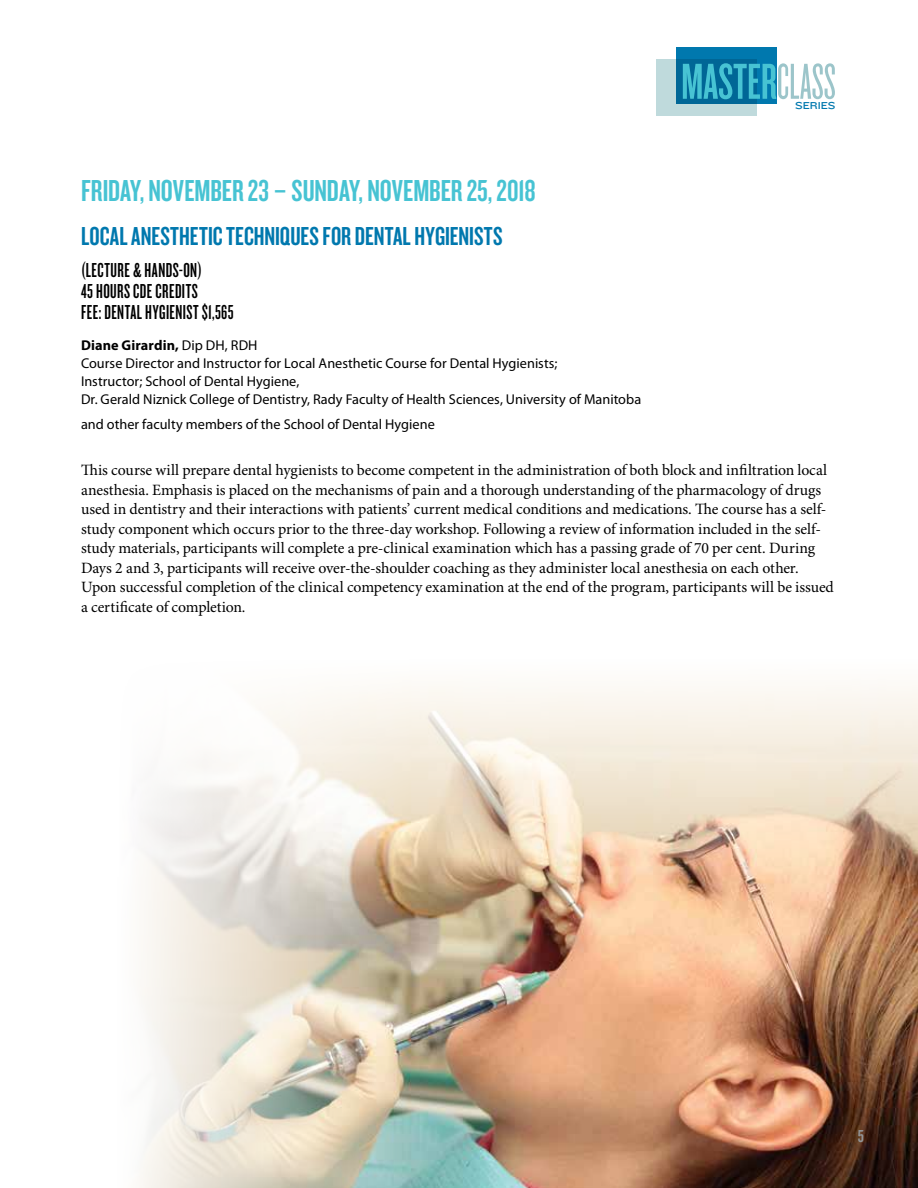
<style>
.page{position:relative;width:918px;height:1188px;background:#fff}
.page>*{position:absolute;margin:0;border:0;box-sizing:border-box;transform-origin:0 0}
.t1{font:52.5px "Knockout HTF47 Bantamweight";color:#47c3d3}
.t2{font:31.5px "Knockout HTF48 Featherweight";color:#47c3d3}
.t3{font:27px "Knockout HTF48 Featherweight";color:#0078ae}
.t4{font:21px/21px "Knockout HTF47 Bantamweight";letter-spacing:.02em;color:#000}
.t5{font:18px "Knockout HTF48 Featherweight";color:#939598}
.t6{font:15.75px/19.5px "Minion Pro";letter-spacing:-.005em;color:#000}
.t7{font:14.25px/18px "Myriad Pro";letter-spacing:.005em;color:#000}
.t8{font:10.5px "Knockout HTF33 Junior Heviwt";color:#0078ae}
.s1{font-family:"Knockout HTF26 Junior Flyweight";color:#9cc5ca}
.s2{font-weight:700}
</style>
<div class="page">
<img style="left:140px;top:686px;width:778px;height:502px">
<div style="left:676px;top:48px;width:100px;height:56px;background:#0078ae"></div>
<svg style="left:656px;top:59px;width:101px;height:57px;background:#4690af"></svg>
<h1 class="t1" style="left:681px;top:55px;width:156px">MASTER<span class="s1">CLASS</span></h1>
<p class="t8" style="left:795px;top:100px;width:42px">SERIES</p>
<h2 class="t2" style="left:81px;top:174px;width:456px">FRIDAY, NOVEMBER 23 – SUNDAY, NOVEMBER 25, 2018</h2>
<h3 class="t3" style="left:81px;top:222px;width:423px">LOCAL ANESTHETIC TECHNIQUES FOR DENTAL HYGIENISTS</h3>
<h3 class="t4" style="left:81px;top:259px;width:154px">(LECTURE &amp; HANDS-ON)<br>45 HOURS CDE CREDITS<br>FEE: DENTAL HYGIENIST $1,565</h3>
<p class="t7" style="left:81px;top:337px;width:562px"><span class="s2">Diane Girardin,</span> Dip DH, RDH<br>Course Director and Instructor for Local Anesthetic Course for Dental Hygienists;<br>Instructor; School of Dental Hygiene,<br>Dr. Gerald Niznick College of Dentistry, Rady Faculty of Health Sciences, University of Manitoba</p>
<p class="t7" style="left:81px;top:415px;width:355px">and other faculty members of the School of Dental Hygiene</p>
<p class="t6" style="left:81px;top:461px;width:754px">This course will prepare dental hygienists to become competent in the administration of both block and infiltration local anesthesia. Emphasis is placed on the mechanisms of pain and a thorough understanding of the pharmacology of drugs used in dentistry and their interactions with patients’ current medical conditions and medications. The course has a self&shy;study component which occurs prior to the three-day workshop. Following a review of information included in the self&shy;study materials, participants will complete a pre-clinical examination which has a passing grade of 70 per cent. During Days 2 and 3, participants will receive over-the-shoulder coaching as they administer local anesthesia on each other.<br>Upon successful completion of the clinical competency examination at the end of the program, participants will be issued a certificate of completion.</p>
<p class="t5" style="left:858px;top:1127px;width:8px">5</p>
</div>
